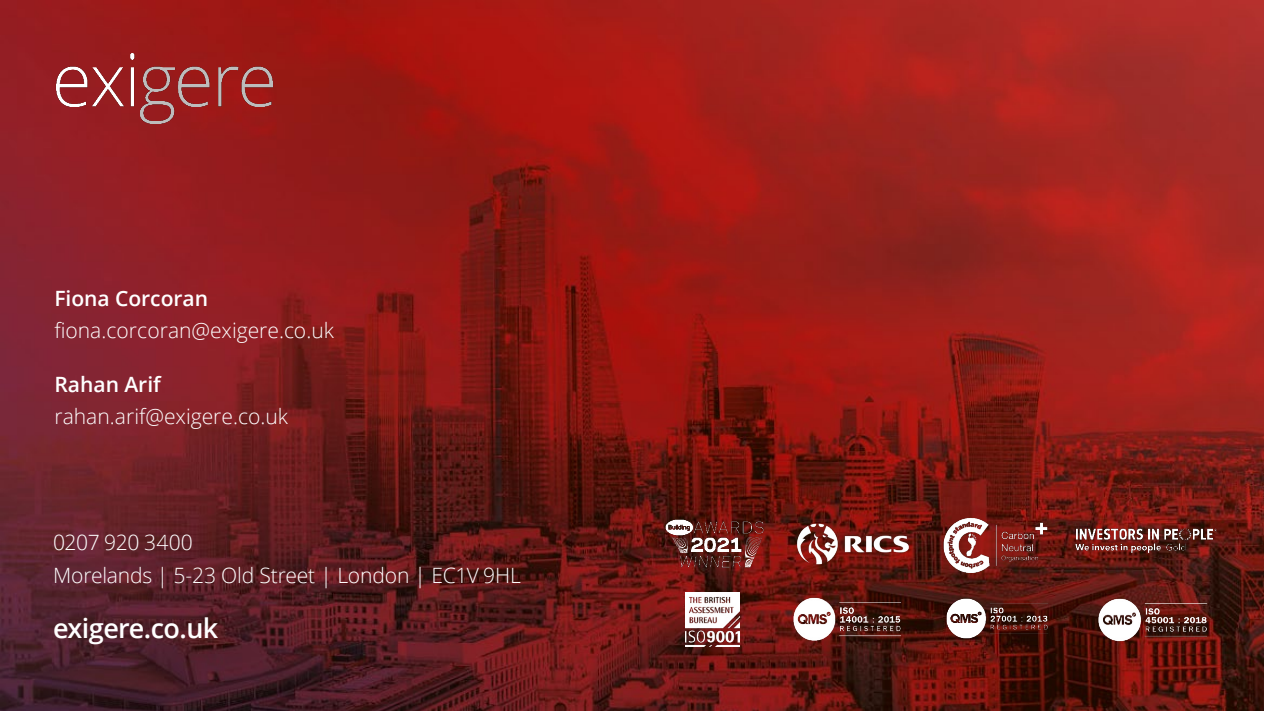
<style>
.page{position:relative;width:1264px;height:711px;background:#fff}
.page>*{position:absolute;margin:0;border:0;box-sizing:border-box;transform-origin:0 0}
.t1{font:600 27px "Open Sans";letter-spacing:-.02em;color:#fff}
.t2{font:300 21px/33.6px "Open Sans";letter-spacing:-.005em;color:#fff}
.t3{font:600 21px "Open Sans";color:#fff}
</style>
<div class="page">
<img style="left:0;top:0;width:1263px;height:710px">
<img style="left:50px;top:49px;width:227px;height:80px">
<img style="left:941px;top:515px;width:108px;height:59px">
<img style="left:1072px;top:525px;width:175px;height:29px">
<img style="left:793px;top:516px;width:124px;height:55px">
<img style="left:685px;top:592px;width:54px;height:54px">
<img style="left:793px;top:597px;width:112px;height:43px">
<img style="left:946px;top:598px;width:106px;height:40px">
<img style="left:1098px;top:598px;width:112px;height:43px">
<img style="left:657px;top:515px;width:112px;height:55px">
<p class="t3" style="left:54px;top:283px;width:155px">Fiona Corcoran</p>
<p class="t2" style="left:54px;top:313px;width:281px">fiona.corcoran@exigere.co.uk</p>
<p class="t3" style="left:54px;top:369px;width:108px">Rahan Arif</p>
<p class="t2" style="left:54px;top:399px;width:235px">rahan.arif@exigere.co.uk</p>
<p class="t2" style="left:53px;top:524px;width:469px">0207 920 3400<br>Morelands | 5-23 Old Street | London | EC1V 9HL</p>
<p class="t1" style="left:53px;top:609px;width:167px">exigere.co.uk</p>
</div>
